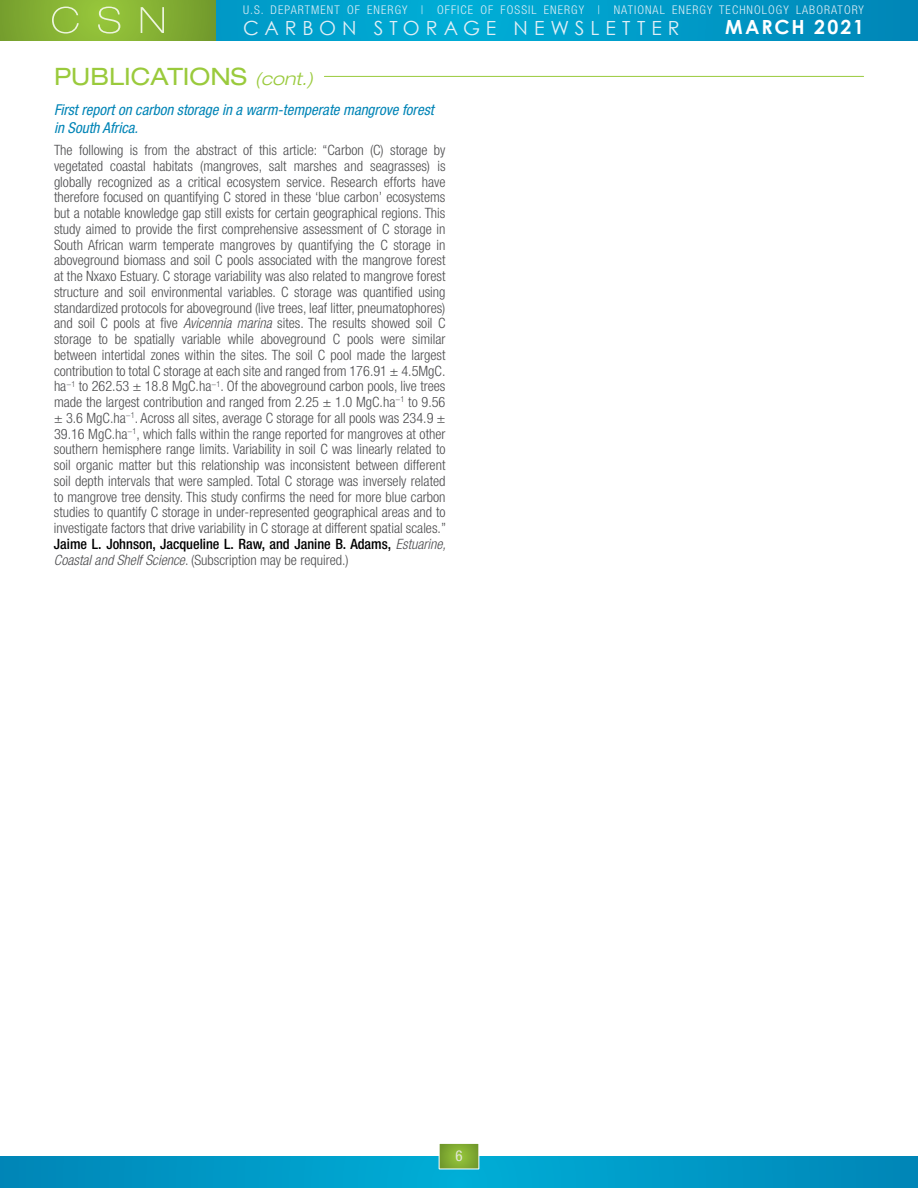
<style>
.page{position:relative;width:918px;height:1188px;background:#fff}
.page>*{position:absolute;margin:0;border:0;box-sizing:border-box;transform-origin:0 0}
.t1{font:expanded 24px "Helvetica Neue LT Std";color:#9aca3c}
.t2{font:19.5px "Century Gothic";letter-spacing:.305em;color:#dfeef6}
.t3{font:700 19.5px "Century Gothic";letter-spacing:.095em;color:#fff}
.t4{font:italic condensed 15px/17.2px "Helvetica Neue LT Std";color:#0084b6}
.t5{font:condensed 15px "Helvetica Neue LT Std";color:#e3e6d8}
.t6{font:300 condensed 14.25px/15.8px "Helvetica Neue LT Std";color:#4d4d4f;text-align:justify}
.t7{font:300 condensed 12px "Helvetica Neue LT Std";letter-spacing:.09em;color:#dfeef6}
.s1{font-weight:300;font-style:italic;font-size:18px}
.s2{font-style:italic}
.s3{font-weight:500;color:#000}
</style>
<div class="page">
<svg style="left:216px;top:0;width:702px;height:40px;background:#009cc9"></svg>
<svg style="left:0;top:0;width:216px;height:40px;background:#80ab31"></svg>
<svg style="left:0;top:1156px;width:918px;height:32px;background:#0098c6"></svg>
<svg style="left:52px;top:7px;width:112px;height:27px;background:#9ac34c"></svg>
<svg style="left:439px;top:1143px;width:40px;height:26px"></svg>
<div style="left:439px;top:1143px;width:40px;height:26px;border:1px solid #fff"></div>
<hr style="left:324px;top:76px;width:540px;height:1px;background:#9aca3c">
<p class="t7" style="left:243px;top:3px;width:622px">U.S. DEPARTMENT OF ENERGY | OFFICE OF FOSSIL ENERGY | NATIONAL ENERGY TECHNOLOGY LABORATORY</p>
<h2 class="t3" style="left:725px;top:15px;width:140px">MARCH 2021</h2>
<h1 class="t1" style="left:54px;top:62px;width:261px">PUBLICATIONS <span class="s1">(cont.)</span></h1>
<p class="t4" style="left:54px;top:102px;width:381px">First report on carbon storage in a warm-temperate mangrove forest in South Africa.</p>
<p class="t6" style="left:54px;top:142px;width:394px">The following is from the abstract of this article: “Carbon (C) storage by vegetated coastal habitats (mangroves, salt marshes and seagrasses) is globally recognized as a critical ecosystem service. Research efforts have therefore focused on quantifying C stored in these ‘blue carbon’ ecosystems but a notable knowledge gap still exists for certain geographical regions. This study aimed to provide the first comprehensive assessment of C storage in South African warm temperate mangroves by quantifying the C storage in aboveground biomass and soil C pools associated with the mangrove forest at the Nxaxo Estuary. C storage variability was also related to mangrove forest structure and soil environmental variables. C storage was quantified using standardized protocols for aboveground (live trees, leaf litter, pneumatophores) and soil C pools at five <span class="s2">Avicennia marina</span> sites. The results showed soil C storage to be spatially variable while aboveground C pools were similar between intertidal zones within the sites. The soil C pool made the largest contribution to total C storage at each site and ranged from 176.91 ± 4.5MgC. ha<sup>−1</sup> to 262.53 ± 18.8 MgC.ha<sup>−1</sup>. Of the aboveground carbon pools, live trees made the largest contribution and ranged from 2.25 ± 1.0 MgC.ha<sup>−1</sup> to 9.56 ± 3.6 MgC.ha<sup>−1</sup>. Across all sites, average C storage for all pools was 234.9 ± 39.16 MgC.ha<sup>−1</sup>, which falls within the range reported for mangroves at other southern hemisphere range limits. Variability in soil C was linearly related to soil organic matter but this relationship was inconsistent between different soil depth intervals that were sampled. Total C storage was inversely related to mangrove tree density. This study confirms the need for more blue carbon studies to quantify C storage in under-represented geographical areas and to investigate factors that drive variability in C storage at different spatial scales.” <span class="s3">Jaime L. Johnson, Jacqueline L. Raw, and Janine B. Adams,</span> <span class="s2">Estuarine, Coastal and Shelf Science</span>. (Subscription may be required.)</p>
<h2 class="t2" style="left:243px;top:16px;width:438px">CARBON STORAGE NEWSLETTER</h2>
<p class="t5" style="left:455px;top:1147px;width:9px">6</p>
</div>
